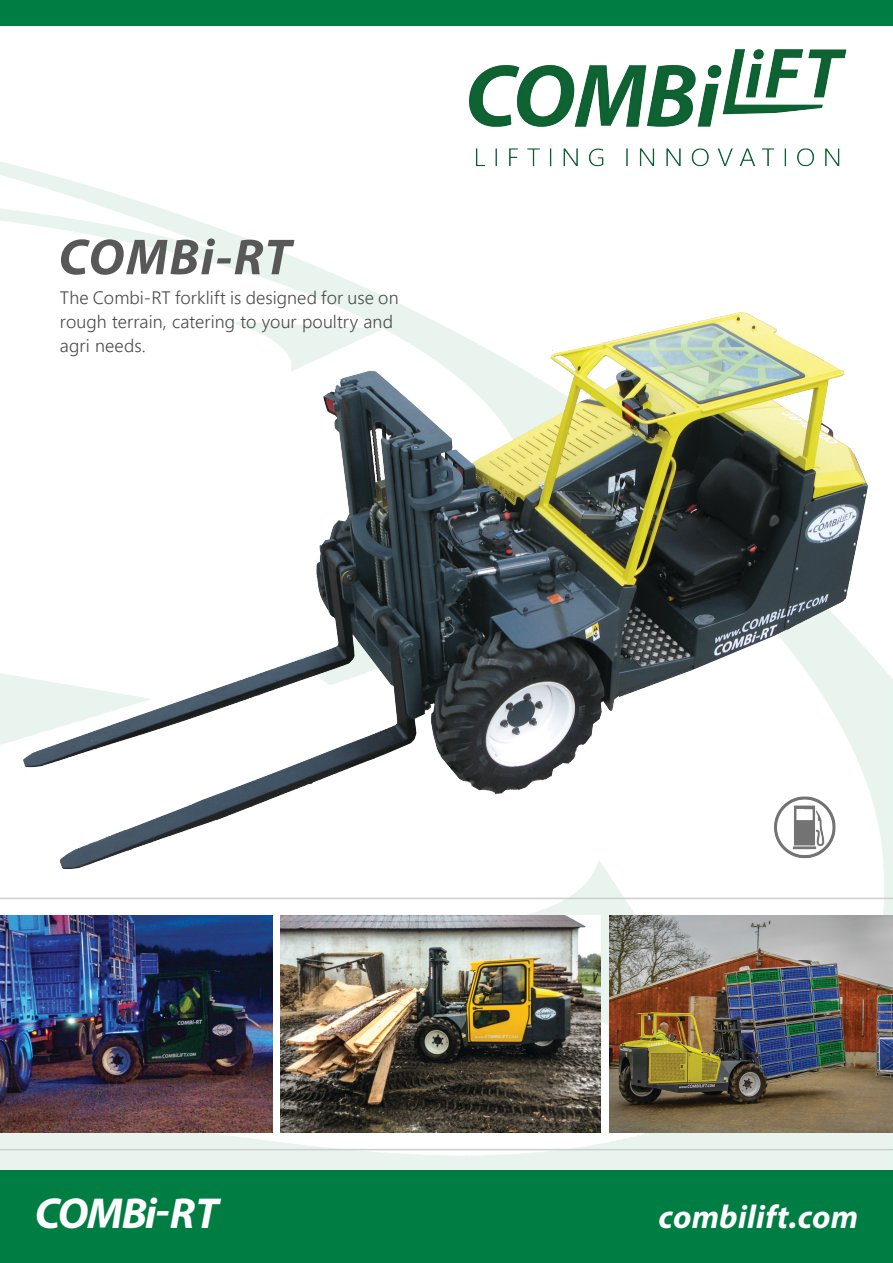
<style>
.page{position:relative;width:893px;height:1263px;background:#fff}
.page>*{position:absolute;margin:0;border:0;box-sizing:border-box;transform-origin:0 0}
.t1{font:italic 700 51px "Myriad Pro";letter-spacing:.03em;color:#585858}
.t2{font:italic 700 43.5px "Myriad Pro";letter-spacing:-.03em;color:#fff}
.t3{font:italic 700 33px "Myriad Pro";letter-spacing:.01em;color:#fff}
.t4{font:300 18px "Segoe UI";letter-spacing:.005em;color:#4b4b4a}
</style>
<div class="page">
<img style="left:0;top:161px;width:893px;height:1010px">
<div style="left:0;top:0;width:893px;height:26px;background:#007d43"></div>
<img style="left:455px;top:49px;width:404px;height:134px">
<div style="left:0;top:1171px;width:893px;height:92px;background:#007d43"></div>
<hr style="left:0;top:898px;width:893px;height:1px;background:#cecece">
<hr style="left:0;top:1149px;width:893px;height:1px;background:#cecece">
<img style="left:1px;top:279px;width:892px;height:605px">
<img style="left:0;top:915px;width:272px;height:217px">
<img style="left:281px;top:915px;width:320px;height:217px">
<img style="left:768px;top:768px;width:91px;height:116px">
<img style="left:610px;top:916px;width:283px;height:216px">
<p class="t1" style="left:58px;top:224px;width:234px">COMBi-RT</p>
<p class="t4" style="left:60px;top:281px;width:340px">The Combi-RT forklift is designed for use on</p>
<p class="t4" style="left:60px;top:305px;width:335px">rough terrain, catering to your poultry and</p>
<p class="t4" style="left:60px;top:329px;width:87px">agri needs.</p>
<p class="t2" style="left:35px;top:1185px;width:185px">COMBi-RT</p>
<p class="t3" style="left:658px;top:1195px;width:201px">combilift.com</p>
</div>
